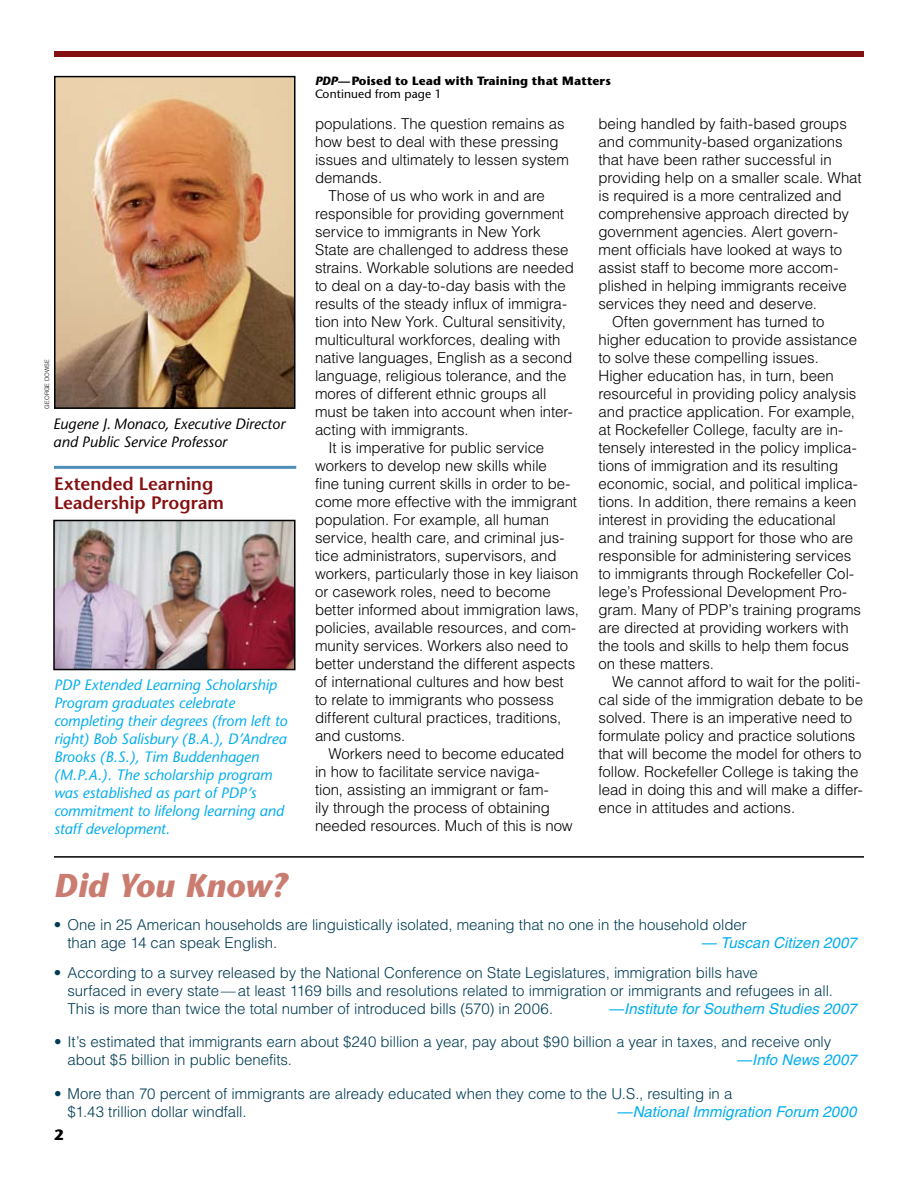
<style>
.page{position:relative;width:918px;height:1188px;background:#fff}
.page>*{position:absolute;margin:0;border:0;box-sizing:border-box;transform-origin:0 0}
.t1{font:italic 700 33px "Stone Sans";color:#cb7c71}
.t2{font:600 18px/19.5px "Stone Sans";color:#851012}
.t3{font:300 15px "Helvetica";letter-spacing:-.005em;color:#000}
.t4{font:300 15px/18px "Helvetica";letter-spacing:-.005em;color:#003c54}
.t5{font:italic 15px/18px "Stone Sans";color:#00adef}
.t6{font:italic 15px "Helvetica";letter-spacing:.005em;color:#00adef}
.t7{font:italic 15px/18px "Stone Sans";color:#000}
.t8{font:700 15px "Stone Sans";color:#000}
.t9{font:700 12px/13.5px "Stone Sans";letter-spacing:.01em;color:#000}
.t10{font:300 6px "Helvetica";color:#000}
.s1{font-style:italic}
.s2{font-weight:400}
</style>
<div class="page">
<div style="left:54px;top:51px;width:810px;height:6px;background:#851012"></div>
<hr style="left:54px;top:856px;width:810px;height:2px;background:#000">
<img style="left:56px;top:523px;width:237px;height:144px">
<div style="left:53px;top:520px;width:243px;height:150px;border:2px solid #000"></div>
<hr style="left:54px;top:466px;width:242px;height:3px;background:#4e8eb9">
<img style="left:57px;top:79px;width:236px;height:327px">
<div style="left:54px;top:76px;width:242px;height:333px;border:2px solid #000"></div>
<p class="t10" style="left:43px;top:409px;width:50px;rotate:-90deg">george dowse</p>
<p class="t7" style="left:53px;top:414px;width:233px">Eugene J. Monaco, Executive Director and Public Service Professor</p>
<p class="t2" style="left:54px;top:473px;width:172px">Extended Learning<br>Leadership Program</p>
<p class="t5" style="left:54px;top:675px;width:235px">PDP Extended Learning Scholarship Program graduates celebrate completing their degrees (from left to right) Bob Salisbury (B.A.), D’Andrea Brooks (B.S.), Tim Buddenhagen (M.P.A.). The scholarship program was established as part of PDP’s commitment to lifelong learning and staff development.</p>
<p class="t9" style="left:315px;top:73px;width:297px"><span class="s1">PDP</span>—Poised to Lead with Training that Matters<br><span class="s2">Continued from page 1</span></p>
<p class="t3" style="left:315px;top:115px;width:251px">populations. The question remains as</p>
<p class="t3" style="left:315px;top:133px;width:245px">how best to deal with these pressing</p>
<p class="t3" style="left:315px;top:151px;width:255px">issues and ultimately to lessen system</p>
<p class="t3" style="left:315px;top:169px;width:69px">demands.</p>
<p class="t3" style="left:328px;top:187px;width:218px">Those of us who work in and are</p>
<p class="t3" style="left:315px;top:205px;width:251px">responsible for providing government</p>
<p class="t3" style="left:315px;top:223px;width:227px">service to immigrants in New York</p>
<p class="t3" style="left:315px;top:241px;width:255px">State are challenged to address these</p>
<p class="t3" style="left:315px;top:259px;width:260px">strains. Workable solutions are needed</p>
<p class="t3" style="left:315px;top:277px;width:252px">to deal on a day-to-day basis with the</p>
<p class="t3" style="left:315px;top:295px;width:254px">results of the steady influx of immigra-</p>
<p class="t3" style="left:315px;top:313px;width:252px">tion into New York. Cultural sensitivity,</p>
<p class="t3" style="left:315px;top:331px;width:247px">multicultural workforces, dealing with</p>
<p class="t3" style="left:315px;top:349px;width:259px">native languages, English as a second</p>
<p class="t3" style="left:315px;top:367px;width:253px">language, religious tolerance, and the</p>
<p class="t3" style="left:315px;top:385px;width:233px">mores of different ethnic groups all</p>
<p class="t3" style="left:315px;top:403px;width:259px">must be taken into account when inter-</p>
<p class="t3" style="left:315px;top:421px;width:155px">acting with immigrants.</p>
<p class="t3" style="left:328px;top:439px;width:217px">It is imperative for public service</p>
<p class="t3" style="left:315px;top:457px;width:233px">workers to develop new skills while</p>
<p class="t3" style="left:315px;top:475px;width:257px">fine tuning current skills in order to be-</p>
<p class="t3" style="left:315px;top:493px;width:264px">come more effective with the immigrant</p>
<p class="t3" style="left:315px;top:511px;width:236px">population. For example, all human</p>
<p class="t3" style="left:315px;top:529px;width:251px">service, health care, and criminal jus-</p>
<p class="t3" style="left:315px;top:547px;width:243px">tice administrators, supervisors, and</p>
<p class="t3" style="left:315px;top:565px;width:265px">workers, particularly those in key liaison</p>
<p class="t3" style="left:315px;top:583px;width:237px">or casework roles, need to become</p>
<p class="t3" style="left:315px;top:601px;width:266px">better informed about immigration laws,</p>
<p class="t3" style="left:315px;top:619px;width:263px">policies, available resources, and com-</p>
<p class="t3" style="left:315px;top:637px;width:255px">munity services. Workers also need to</p>
<p class="t3" style="left:315px;top:655px;width:262px">better understand the different aspects</p>
<p class="t3" style="left:315px;top:673px;width:250px">of international cultures and how best</p>
<p class="t3" style="left:315px;top:691px;width:240px">to relate to immigrants who possess</p>
<p class="t3" style="left:315px;top:709px;width:248px">different cultural practices, traditions,</p>
<p class="t3" style="left:315px;top:727px;width:92px">and customs.</p>
<p class="t3" style="left:328px;top:745px;width:237px">Workers need to become educated</p>
<p class="t3" style="left:315px;top:763px;width:226px">in how to facilitate service naviga-</p>
<p class="t3" style="left:315px;top:781px;width:235px">tion, assisting an immigrant or fam-</p>
<p class="t3" style="left:315px;top:799px;width:237px">ily through the process of obtaining</p>
<p class="t3" style="left:315px;top:817px;width:259px">needed resources. M uch of this is now</p>
<p class="t3" style="left:598px;top:115px;width:250px">being handled by faith-based groups</p>
<p class="t3" style="left:598px;top:133px;width:246px">and community-based organizations</p>
<p class="t3" style="left:598px;top:151px;width:235px">that have been rather successful in</p>
<p class="t3" style="left:598px;top:169px;width:265px">providing help on a smaller scale. What</p>
<p class="t3" style="left:598px;top:187px;width:245px">is required is a more centralized and</p>
<p class="t3" style="left:598px;top:205px;width:252px">comprehensive approach directed by</p>
<p class="t3" style="left:598px;top:223px;width:241px">government agencies. Alert govern-</p>
<p class="t3" style="left:598px;top:241px;width:245px">ment officials have looked at ways to</p>
<p class="t3" style="left:598px;top:259px;width:241px">assist staff to become more accom-</p>
<p class="t3" style="left:598px;top:277px;width:250px">plished in helping immigrants receive</p>
<p class="t3" style="left:598px;top:295px;width:220px">services they need and deserve.</p>
<p class="t3" style="left:612px;top:313px;width:214px">Often government has turned to</p>
<p class="t3" style="left:598px;top:331px;width:260px">higher education to provide assistance</p>
<p class="t3" style="left:598px;top:349px;width:222px">to solve these compelling issues.</p>
<p class="t3" style="left:598px;top:367px;width:237px">Higher education has, in turn, been</p>
<p class="t3" style="left:598px;top:385px;width:259px">resourceful in providing policy analysis</p>
<p class="t3" style="left:598px;top:403px;width:258px">and practice application. For example,</p>
<p class="t3" style="left:598px;top:421px;width:246px">at Rockefeller College, faculty are in-</p>
<p class="t3" style="left:598px;top:439px;width:260px">tensely interested in the policy implica-</p>
<p class="t3" style="left:598px;top:457px;width:241px">tions of immigration and its resulting</p>
<p class="t3" style="left:598px;top:475px;width:261px">economic, social, and political implica-</p>
<p class="t3" style="left:598px;top:493px;width:259px">tions. In addition, there remains a keen</p>
<p class="t3" style="left:598px;top:511px;width:239px">interest in providing the educational</p>
<p class="t3" style="left:598px;top:529px;width:256px">and training support for those who are</p>
<p class="t3" style="left:598px;top:547px;width:254px">responsible for administering services</p>
<p class="t3" style="left:598px;top:565px;width:257px">to immigrants through Rockefeller Col-</p>
<p class="t3" style="left:599px;top:583px;width:250px">lege’s Professional Development Pro-</p>
<p class="t3" style="left:598px;top:601px;width:264px">gram. Many of PD P’s training programs</p>
<p class="t3" style="left:598px;top:619px;width:252px">are directed at providing workers with</p>
<p class="t3" style="left:598px;top:637px;width:252px">the tools and skills to help them focus</p>
<p class="t3" style="left:598px;top:655px;width:117px">on these matters.</p>
<p class="t3" style="left:612px;top:673px;width:250px">We cannot afford to wait for the politi-</p>
<p class="t3" style="left:598px;top:691px;width:266px">cal side of the immigration debate to be</p>
<p class="t3" style="left:598px;top:709px;width:255px">solved. There is an imperative need to</p>
<p class="t3" style="left:598px;top:727px;width:258px">formulate policy and practice solutions</p>
<p class="t3" style="left:598px;top:745px;width:265px">that will become the model for others to</p>
<p class="t3" style="left:598px;top:763px;width:261px">follow. Rockefeller College is taking the</p>
<p class="t3" style="left:598px;top:781px;width:266px">lead in doing this and will make a differ-</p>
<p class="t3" style="left:598px;top:799px;width:198px">ence in attitudes and actions.</p>
<h1 class="t1" style="left:54px;top:864px;width:235px">Did You Know?</h1>
<p class="t4" style="left:67px;top:915px;width:681px;text-indent:-13px">• One in 25 American households are linguistically isolated, meaning that no one in the household older than age 14 can speak English.</p>
<p class="t6" style="left:701px;top:934px;width:157px">— Tuscan Citizen 2007</p>
<p class="t4" style="left:68px;top:963px;width:767px;text-indent:-14px">• According to a survey released by the National Conference on State Legislatures, immigration bills have<br>surfaced in every state—at least 1169 bills and resolutions related to immigration or immigrants and refugees in all.<br>This is more than twice the total number of introduced bills (570) in 2006.</p>
<p class="t6" style="left:609px;top:1000px;width:249px">—Institute for Southern Studies 2007</p>
<p class="t4" style="left:68px;top:1032px;width:765px;text-indent:-14px">• It’s estimated that immigrants earn about $240 billion a year, pay about $90 billion a year in taxes, and receive only about $5 billion in public benefits.</p>
<p class="t6" style="left:737px;top:1051px;width:121px">—Info News 2007</p>
<p class="t4" style="left:67px;top:1084px;width:666px;text-indent:-13px">• M ore than 70 percent of immigrants are already educated when they come to the U.S., resulting in a $1.43 trillion dollar windfall.</p>
<p class="t6" style="left:617px;top:1103px;width:241px">—National Immigration Forum 2000</p>
<p class="t8" style="left:54px;top:1125px;width:11px">2</p>
</div>
